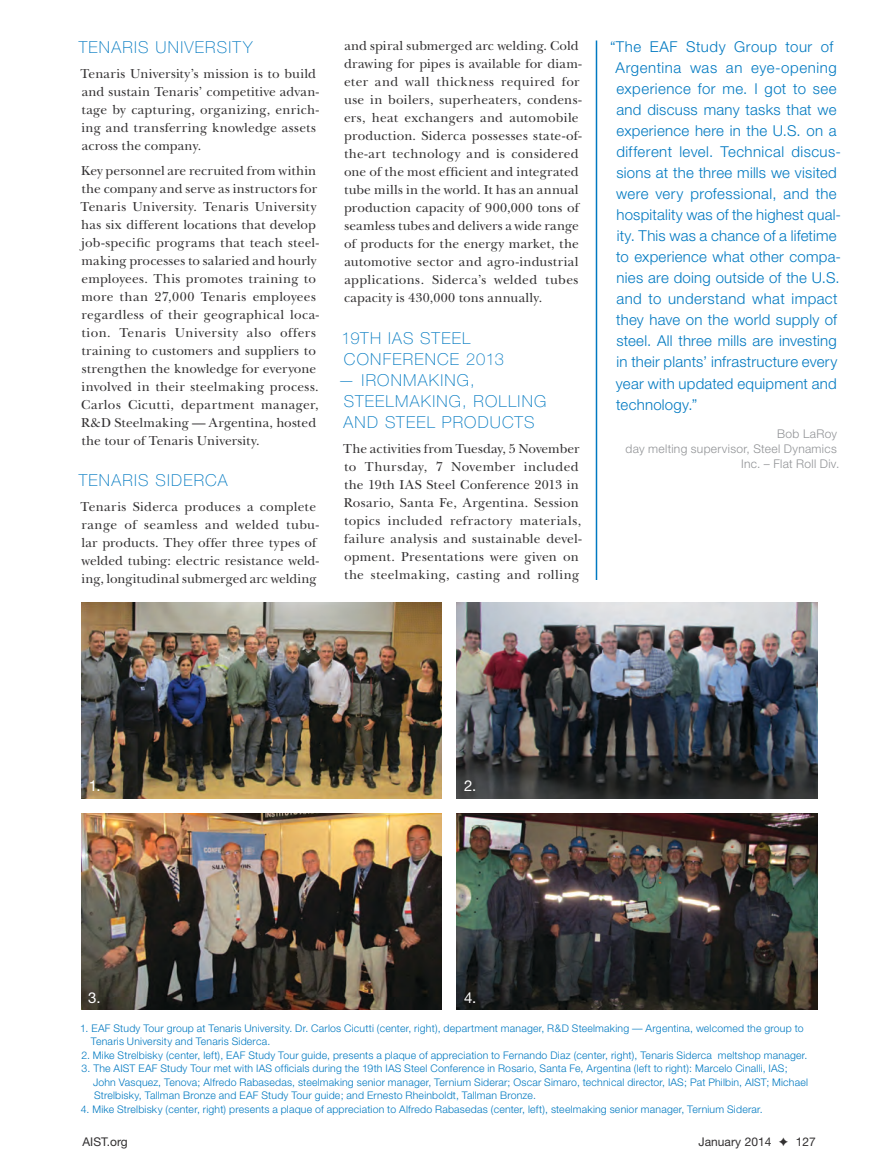
<style>
.page{position:relative;width:878px;height:1175px;background:#fff}
.page>*{position:absolute;margin:0;border:0;box-sizing:border-box;transform-origin:0 0}
.t1{font:100 16.5px/21px "Helvetica Neue";letter-spacing:.075em;color:#0079c1}
.t2{font:300 15px/21px "Helvetica Neue";letter-spacing:.015em;color:#0079c1}
.t3{font:15px "Helvetica Neue";color:#fff}
.t4{font:13.5px/18px "New Baskerville";letter-spacing:.015em;color:#323031}
.t5{font:300 12px/15px "Helvetica Neue";letter-spacing:.025em;color:#919396;text-align:right}
.t6{font:12px "Helvetica Neue";color:#323031}
.t7{font:300 10.5px/13.5px "Helvetica Neue";letter-spacing:.02em;color:#0079c1}
</style>
<div class="page">
<img style="left:81px;top:602px;width:360px;height:196px">
<img style="left:457px;top:602px;width:360px;height:196px">
<img style="left:81px;top:813px;width:360px;height:196px">
<img style="left:457px;top:813px;width:360px;height:196px">
<div style="left:83px;top:774px;width:23px;height:24px;background:#231f20;opacity:.75"></div>
<div style="left:457px;top:773px;width:25px;height:25px;background:#424243"></div>
<div style="left:82px;top:984px;width:24px;height:25px;background:#231f20;opacity:.75"></div>
<div style="left:457px;top:984px;width:25px;height:25px;background:#231f20;opacity:.75"></div>
<hr style="left:595px;top:41px;width:2px;height:539px;background:#0079c1">
<p class="t1" style="left:79px;top:37px;width:175px">TENARIS UNIVERSITY</p>
<p class="t4" style="left:81px;top:65px;width:240px">Tenaris University’s mission is to build and sustain Tenaris’ competitive advan&shy;tage by capturing, organizing, enrich&shy;ing and transferring knowledge assets across the company.</p>
<p class="t4" style="left:81px;top:162px;width:240px">Key personnel are recruited from within the company and serve as instructors for Tenaris University. Tenaris University has six different locations that develop job-specific programs that teach steel&shy;making processes to salaried and hourly employees. This promotes training to more than 27,000 Tenaris employees regardless of their geographical loca&shy;tion. Tenaris University also offers training to customers and suppliers to strengthen the knowledge for everyone involved in their steelmaking process.<br>Carlos Cicutti, department manager, R&amp;D Steelmaking — Argentina, hosted the tour of Tenaris University.</p>
<p class="t1" style="left:79px;top:470px;width:151px">TENARIS SIDERCA</p>
<p class="t4" style="left:81px;top:498px;width:240px">Tenaris Siderca produces a complete range of seamless and welded tubu&shy;lar products. They offer three types of welded tubing: electric resistance weld&shy;ing, longitudinal submerged arc welding</p>
<p class="t4" style="left:344px;top:37px;width:239px">and spiral submerged arc welding. Cold drawing for pipes is available for diam&shy;eter and wall thickness required for use in boilers, superheaters, condens&shy;ers, heat exchangers and automobile production. Siderca possesses state-of&shy;the-art technology and is considered one of the most efficient and integrated tube mills in the world. It has an annual production capacity of 900,000 tons of seamless tubes and delivers a wide range of products for the energy market, the automotive sector and agro-industrial applications. Siderca’s welded tubes capacity is 430,000 tons annually.</p>
<p class="t1" style="left:341px;top:327px;width:164px">19TH IAS STEEL<br>CONFERENCE 2013</p>
<p class="t1" style="left:343px;top:369px;width:204px;text-indent:-5px">— IRONMAKING,<br>STEELMAKING, ROLLING<br>AND STEEL PRODUCTS</p>
<p class="t4" style="left:343px;top:439px;width:240px">The activities from Tuesday, 5 November to Thursday, 7 November included the 19th IAS Steel Conference 2013 in Rosario, Santa Fe, Argentina. Session topics included refractory materials, failure analysis and sustainable devel&shy;opment. Presentations were given on the steelmaking, casting and rolling</p>
<p class="t2" style="left:615px;top:36px;width:227px;text-indent:-6px">“The EAF Study Group tour of<br>Argentina was an eye-opening experience for me. I got to see and discuss many tasks that we experience here in the U.S. on a different level. Technical discus&shy;sions at the three mills we visited were very professional, and the hospitality was of the highest qual&shy;ity. This was a chance of a lifetime to experience what other compa&shy;nies are doing outside of the U.S. and to understand what impact they have on the world supply of steel. All three mills are investing in their plants’ infrastructure every year with updated equipment and technology.”</p>
<p class="t5" style="left:625px;top:426px;width:215px">Bob LaRoy<br>day melting supervisor, Steel Dynamics<br>Inc. – Flat Roll Div.</p>
<p class="t3" style="left:89px;top:777px;width:13px">1.</p>
<p class="t3" style="left:464px;top:777px;width:14px">2.</p>
<p class="t3" style="left:88px;top:988px;width:14px">3.</p>
<p class="t3" style="left:464px;top:988px;width:14px">4.</p>
<p class="t7" style="left:91px;top:1021px;width:714px;text-indent:-11px">1. EAF Study Tour group at Tenaris University. Dr. Carlos Cicutti (center, right), department manager, R&amp;D Steelmaking — Argentina, welcomed the group to<br>Tenaris University and Tenaris Siderca.</p>
<p class="t7" style="left:81px;top:1048px;width:727px">2. Mike Strelbisky (center, left), EAF Study Tour guide, presents a plaque of appreciation to Fernando Diaz (center, right), Tenaris Siderca meltshop manager.</p>
<p class="t7" style="left:93px;top:1061px;width:716px;text-indent:-11px">3. The AIST EAF Study Tour met with IAS officials during the 19th IAS Steel Conference in Rosario, Santa Fe, Argentina (left to right): Marcelo Cinalli, IAS;<br>John Vasquez, Tenova; Alfredo Rabasedas, steelmaking senior manager, Ternium Siderar; Oscar Simaro, technical director, IAS; Pat Philbin, AIST; Michael<br>Strelbisky, Tallman Bronze and EAF Study Tour guide; and Ernesto Rheinboldt, Tallman Bronze.</p>
<p class="t7" style="left:81px;top:1102px;width:683px">4. Mike Strelbisky (center, right) presents a plaque of appreciation to Alfredo Rabasedas (center, left), steelmaking senior manager, Ternium Siderar.</p>
<p class="t6" style="left:82px;top:1134px;width:46px">AIST.org</p>
<p class="t6" style="left:698px;top:1134px;width:119px">January 2014 ✦ 127</p>
</div>
